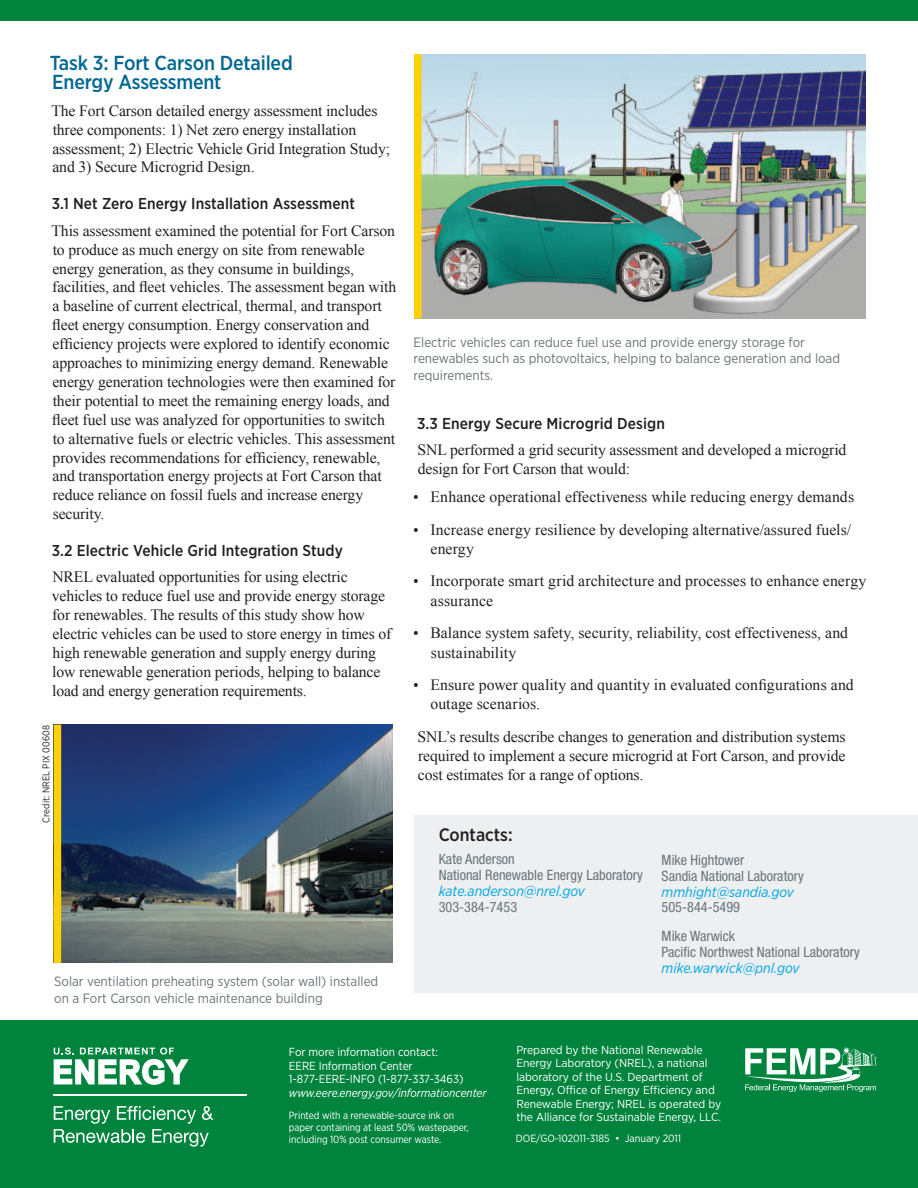
<style>
.page{position:relative;width:918px;height:1188px;background:#fff}
.page>*{position:absolute;margin:0;border:0;box-sizing:border-box;transform-origin:0 0}
.subhed{font:500 20.25px/19.2px "Gotham Narrow";letter-spacing:-.01em;color:#006893}
.subhed-2{font:500 18px "Gotham Narrow";color:#231f20}
.text{font:15.75px/18.9px "Times New Roman";letter-spacing:-.01em;color:#231f20}
.body_text_bullets{font:15.75px/19.2px "Times New Roman";letter-spacing:.005em;color:#231f20}
.subhed-3{font:500 15.75px "Gotham Narrow";letter-spacing:.005em;color:#231f20}
.sidebar_text{font:condensed 14.25px/15.8px "Helvetica Neue LT Std";color:#6a747b}
.t1{font:13.5px/16.5px "Gotham Narrow";color:#6a747b}
.H-attribution{font:11.7px/13.5px "Gotham Narrow";letter-spacing:-.005em;color:#fff}
.t2{font:italic 11.7px "Gotham Narrow";letter-spacing:-.005em;color:#fff}
.t3{font:10.5px/12px "Gotham Narrow";letter-spacing:-.005em;color:#fff;scale:.95 1}
.t4{font:10.5px "Gotham Narrow";letter-spacing:-.005em;color:#fff}
.body_text{font:9.75px "Gotham Narrow";letter-spacing:.015em;color:#231f20;scale:.95 1}
.s1{font-family:"Gotham Narrow";font-weight:500;font-size:14.25px}
.s2{font-family:"Gotham Narrow";font-style:italic;font-stretch:normal;color:#00a5e3}
</style>
<div class="page">
<div style="left:0;top:1021px;width:918px;height:167px;background:#00843d"></div>
<svg style="left:54px;top:1048px;width:135px;height:37px"></svg>
<hr style="left:54px;top:1095px;width:193px;height:1px;background:#fff">
<svg style="left:54px;top:1106px;width:160px;height:41px"></svg>
<svg style="left:745px;top:1047px;width:133px;height:45px"></svg>
<div style="left:414px;top:816px;width:504px;height:177px;background:#edeff1"></div>
<img style="left:422px;top:54px;width:443px;height:264px">
<div style="left:414px;top:54px;width:8px;height:264px;background:#fed105"></div>
<img style="left:61px;top:725px;width:332px;height:238px">
<div style="left:54px;top:725px;width:7px;height:238px;background:#fed105"></div>
<div style="left:0;top:0;width:918px;height:20px;background:#00843d"></div>
<p class="subhed" style="left:50px;top:53px;width:244px">Task 3: Fort Carson Detailed<br>Energy Assessment</p>
<p class="text" style="left:51px;top:101px;width:340px">The Fort Carson detailed energy assessment includes three components: 1) Net zero energy installation assessment; 2) Electric Vehicle Grid Integration Study; and 3) Secure Microgrid Design.</p>
<p class="subhed-3" style="left:52px;top:194px;width:305px">3.1 Net Zero Energy Installation Assessment</p>
<p class="text" style="left:51px;top:221px;width:346px">This assessment examined the potential for Fort Carson to produce as much energy on site from renewable energy generation, as they consume in buildings, facilities, and fleet vehicles. The assessment began with a baseline of current electrical, thermal, and transport fleet energy consumption. Energy conservation and efficiency projects were explored to identify economic approaches to minimizing energy demand. Renewable energy generation technologies were then examined for their potential to meet the remaining energy loads, and fleet fuel use was analyzed for opportunities to switch to alternative fuels or electric vehicles. This assessment provides recommendations for efficiency, renewable, and transportation energy projects at Fort Carson that reduce reliance on fossil fuels and increase energy security.</p>
<p class="subhed-3" style="left:52px;top:541px;width:293px">3.2 Electric Vehicle Grid Integration Study</p>
<p class="text" style="left:52px;top:568px;width:341px">NREL evaluated opportunities for using electric vehicles to reduce fuel use and provide energy storage for renewables. The results of this study show how electric vehicles can be used to store energy in times of high renewable generation and supply energy during low renewable generation periods, helping to balance load and energy generation requirements.</p>
<p class="body_text" style="left:40px;top:823px;width:105px;rotate:-90deg">Credit: NREL PIX 00608</p>
<p class="t1" style="left:54px;top:973px;width:326px">Solar ventilation preheating system (solar wall) installed on a Fort Carson vehicle maintenance building</p>
<p class="t1" style="left:414px;top:333px;width:428px">Electric vehicles can reduce fuel use and provide energy storage for renewables such as photovoltaics, helping to balance generation and load requirements.</p>
<p class="subhed-3" style="left:417px;top:413px;width:249px">3.3 Energy Secure Microgrid Design</p>
<p class="text" style="left:418px;top:440px;width:430px">SNL performed a grid security assessment and developed a microgrid design for Fort Carson that would:</p>
<p class="body_text_bullets" style="left:413px;top:487px;width:443px"><span class="s1">•</span> Enhance operational effectiveness while reducing energy demands</p>
<p class="body_text_bullets" style="left:431px;top:519px;width:422px;text-indent:-18px"><span class="s1">•</span> Increase energy resilience by developing alternative/assured fuels/ energy</p>
<p class="body_text_bullets" style="left:431px;top:571px;width:437px;text-indent:-18px"><span class="s1">•</span> Incorporate smart grid architecture and processes to enhance energy assurance</p>
<p class="body_text_bullets" style="left:431px;top:623px;width:419px;text-indent:-18px"><span class="s1">•</span> Balance system safety, security, reliability, cost effectiveness, and sustainability</p>
<p class="body_text_bullets" style="left:431px;top:675px;width:425px;text-indent:-18px"><span class="s1">•</span> Ensure power quality and quantity in evaluated configurations and outage scenarios.</p>
<p class="text" style="left:418px;top:727px;width:429px;text-align:justify">SNL’s results describe changes to generation and distribution systems required to implement a secure microgrid at Fort Carson, and provide cost estimates for a range of options.</p>
<p class="subhed-2" style="left:439px;top:824px;width:75px">Contacts:</p>
<p class="sidebar_text" style="left:439px;top:851px;width:206px">Kate Anderson<br>National Renewable Energy Laboratory <span class="s2">kate.anderson@nrel.gov<br></span>303-384-7453</p>
<p class="sidebar_text" style="left:662px;top:852px;width:144px">Mike Hightower<br>Sandia National Laboratory <span class="s2">mmhight@sandia.gov<br></span>505-844-5499</p>
<p class="sidebar_text" style="left:662px;top:928px;width:200px">Mike Warwick<br>Pacific Northwest National Laboratory <span class="s2">mike.warwick@pnl.gov</span></p>
<p class="H-attribution" style="left:289px;top:1045px;width:151px">For more information contact:<br>EERE Information Center</p>
<p class="H-attribution" style="left:289px;top:1072px;width:176px">1-877-EERE-INFO (1-877-337-3463)</p>
<p class="t2" style="left:289px;top:1086px;width:199px">www.eere.energy.gov/informationcenter</p>
<p class="t3" style="left:289px;top:1109px;width:191px">Printed with a renewable-source ink on paper containing at least 50% wastepaper, including 10% post consumer waste.</p>
<p class="H-attribution" style="left:516px;top:1043px;width:206px">Prepared by the National Renewable Energy Laboratory (NREL), a national laboratory of the U.S. Department of Energy, Office of Energy Efficiency and Renewable Energy; NREL is operated by the Alliance for Sustainable Energy, LLC.</p>
<p class="t4" style="left:516px;top:1132px;width:167px">DOE/GO-102011-3185 • January 2011</p>
</div>
